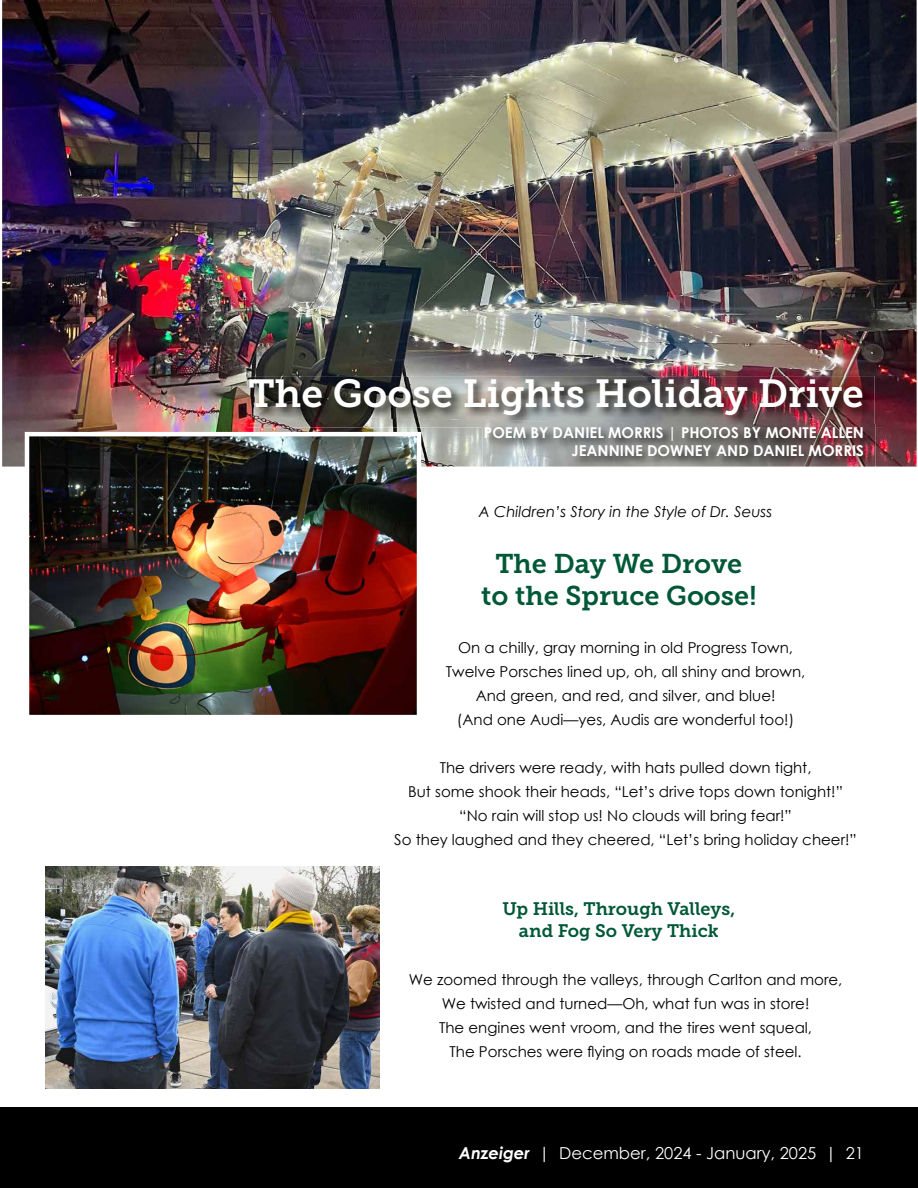
<style>
.page{position:relative;width:918px;height:1188px;background:#fff}
.page>*{position:absolute;margin:0;border:0;box-sizing:border-box;transform-origin:0 0}
.t1{font:39px "Museo Slab 700";color:#fff}
.t2{font:27px/32.4px "Museo Slab 700";color:#005837;text-align:center}
.t3{font:18px/21.6px "Museo Slab 700";color:#005837;text-align:center}
.t4{font:16.5px "Century Gothic";color:#fff}
.t5{font:15px/24px "Century Gothic";color:#000;text-align:center}
.t6{font:700 15px/18px "Century Gothic";color:#fff;text-align:right}
.t7{font:italic 15px "Century Gothic";color:#000}
.s1{font-weight:700;font-style:italic}
</style>
<div class="page">
<div style="left:0;top:1107px;width:918px;height:81px;background:#000"></div>
<img style="left:2px;top:0;width:915px;height:467px">
<img style="left:247px;top:376px;width:627px;height:51px">
<img style="left:482px;top:424px;width:394px;height:43px">
<img style="left:482px;top:424px;width:392px;height:3px">
<img style="left:45px;top:866px;width:335px;height:223px">
<img style="left:25px;top:432px;width:396px;height:283px">
<h1 class="t1" style="left:249px;top:372px;width:617px">The Goose Lights Holiday Drive</h1>
<p class="t6" style="left:484px;top:423px;width:382px">POEM BY DANIEL MORRIS | PHOTOS BY MONTE ALLEN<br>JEANNINE DOWNEY AND DANIEL MORRIS</p>
<p class="t7" style="left:479px;top:501px;width:295px">A Children’s Story in the Style of Dr. Seuss</p>
<h2 class="t2" style="left:481px;top:548px;width:277px">The Day We Drove to the Spruce Goose!</h2>
<p class="t5" style="left:446px;top:636px;width:361px">On a chilly, gray morning in old Progress Town, Twelve Porsches lined up, oh, all shiny and brown, And green, and red, and silver, and blue!<br>(And one Audi—yes, Audis are wonderful too!)</p>
<p class="t5" style="left:394px;top:756px;width:464px">The drivers were ready, with hats pulled down tight,<br>But some shook their heads, “Let’s drive tops down tonight!” “No rain will stop us! No clouds will bring fear!”<br>So they laughed and they cheered, “Let’s bring holiday cheer!”</p>
<p class="t3" style="left:502px;top:898px;width:234px">Up Hills, Through Valleys, and Fog So Very Thick</p>
<p class="t5" style="left:409px;top:967px;width:435px">We zoomed through the valleys, through Carlton and more, We twisted and turned—Oh, what fun was in store!<br>The engines went vroom, and the tires went squeal,<br>The Porsches were flying on roads made of steel.</p>
<p class="t4" style="left:459px;top:1142px;width:407px"><span class="s1">Anzeiger</span> | December, 2024 - January, 2025 | 21</p>
</div>
